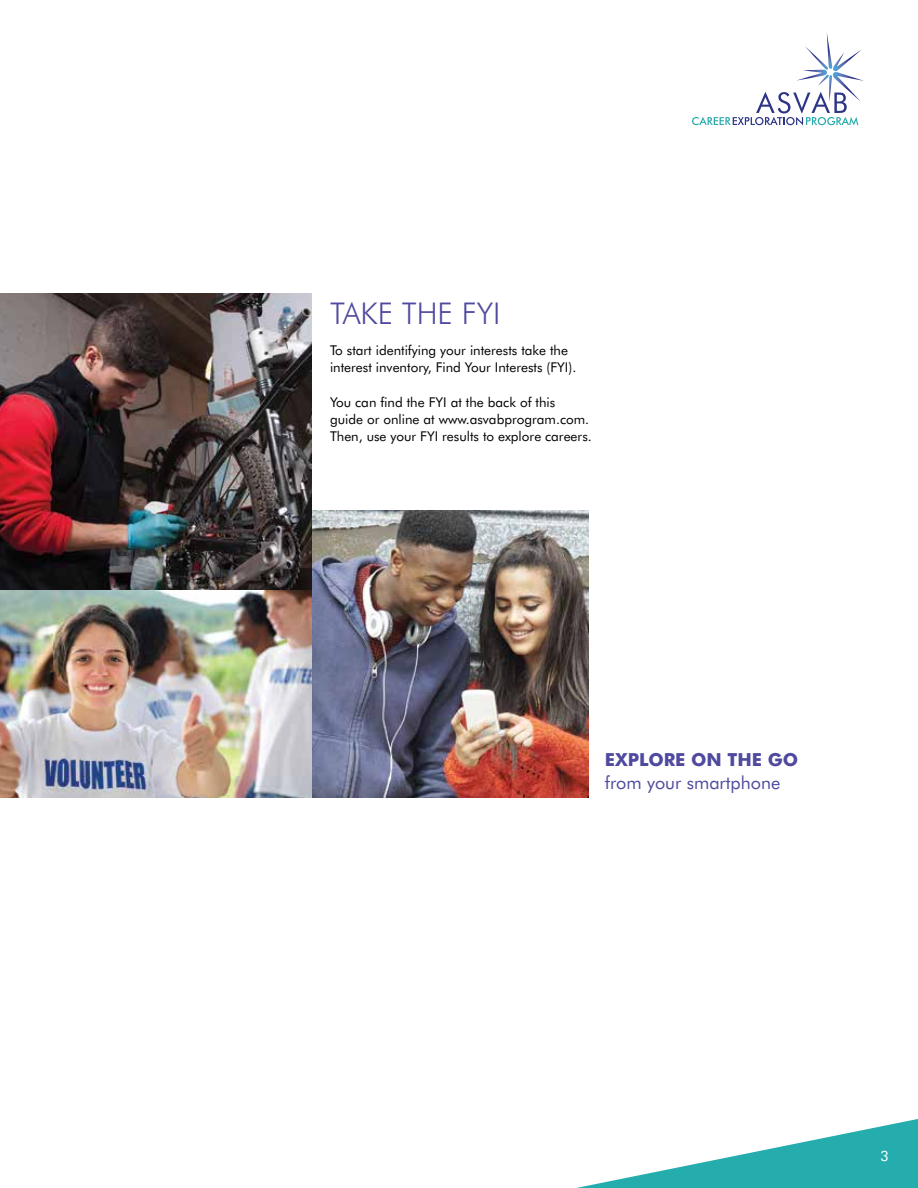
<style>
.page{position:relative;width:918px;height:1188px;background:#fff}
.page>*{position:absolute;margin:0;border:0;box-sizing:border-box;transform-origin:0 0}
.t1{font:300 30px "Futura BT";color:#4f4a9f}
.t2{font:18px "Futura BT";color:#4f4a9f}
.t3{font:700 18px "Futura BT";color:#4f4a9f}
.t4{font:14.25px "Futura BT";color:#fff}
.t5{font:13.5px/17.2px "Futura BT";color:#000}
</style>
<div class="page">
<svg style="left:576px;top:1119px;width:342px;height:69px"></svg>
<svg style="left:692px;top:92px;width:166px;height:33px"></svg>
<img style="left:827px;top:34px;width:5px;height:35px">
<img style="left:805px;top:46px;width:24px;height:24px">
<img style="left:832px;top:49px;width:30px;height:23px">
<img style="left:832px;top:72px;width:32px;height:30px">
<img style="left:797px;top:70px;width:31px;height:11px">
<svg style="left:818px;top:75px;width:11px;height:11px"></svg>
<img style="left:829px;top:75px;width:3px;height:27px">
<img style="left:312px;top:510px;width:276px;height:288px">
<img style="left:0;top:590px;width:312px;height:208px">
<img style="left:0;top:294px;width:312px;height:296px">
<h1 class="t1" style="left:330px;top:295px;width:172px">TAKE THE FYI</h1>
<p class="t5" style="left:330px;top:341px;width:245px">To start identifying your interests take the interest inventory, Find Your Interests (FYI).</p>
<p class="t5" style="left:330px;top:393px;width:261px">You can find the FYI at the back of this guide or online at www.asvabprogram.com.<br>Then, use your FYI results to explore careers.</p>
<h2 class="t3" style="left:605px;top:749px;width:195px">EXPLORE ON THE GO</h2>
<h2 class="t2" style="left:605px;top:771px;width:177px">from your smartphone</h2>
<p class="t4" style="left:880px;top:1147px;width:10px">3</p>
</div>
